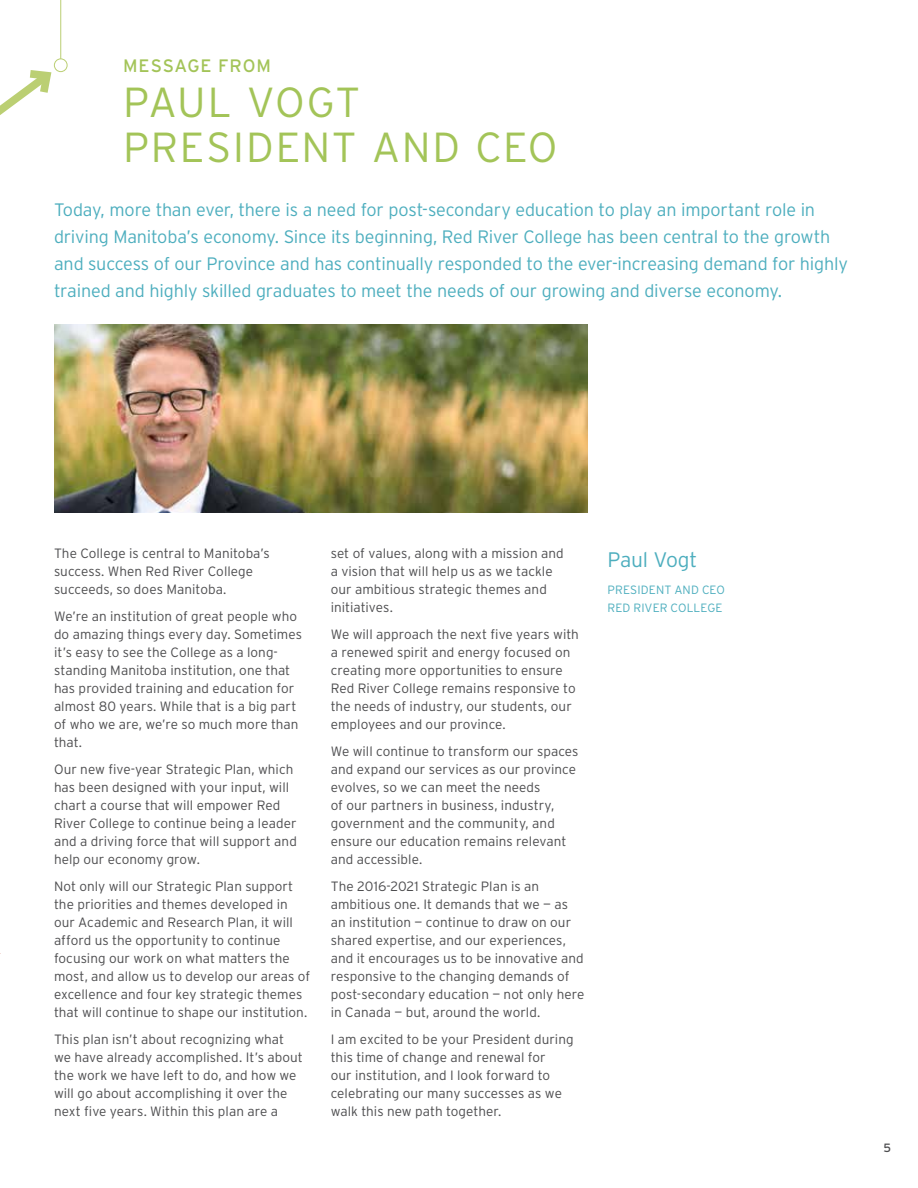
<style>
.page{position:relative;width:918px;height:1188px;background:#fff}
.page>*{position:absolute;margin:0;border:0;box-sizing:border-box;transform-origin:0 0}
.t1{font:300 42px/45px "Interstate";letter-spacing:.035em;color:#a3c458}
.t2{font:300 21px "Interstate";letter-spacing:-.01em;color:#4daebe}
.t3{font:300 18px/27px "Interstate";letter-spacing:-.01em;color:#4daebe}
.t4{font:18px "Interstate";letter-spacing:.04em;color:#a3c458}
.t5{font:300 13.5px/18px "Interstate";letter-spacing:.005em;color:#4d4d4f}
.t6{font:300 12px/18px "Interstate";letter-spacing:.005em;color:#4daebe}
.t7{font:12px "Interstate";color:#4d4d4f}
</style>
<div class="page">
<img style="left:58px;top:324px;width:529px;height:189px">
<hr style="left:60px;top:0;width:1px;height:59px;background:#bbcf73">
<div style="left:54px;top:58px;width:14px;height:14px;border:1px solid #bbcf73;border-radius:50%"></div>
<svg style="left:0;top:65px;width:58px;height:889px"></svg>
<h3 class="t4" style="left:123px;top:56px;width:149px">MESSAGE FROM</h3>
<h1 class="t1" style="left:123px;top:79px;width:436px">PAUL VOGT<br>PRESIDENT AND CEO</h1>
<p class="t3" style="left:54px;top:196px;width:796px">Today, more than ever, there is a need for post-secondary education to play an important role in driving Manitoba’s economy. Since its beginning, Red River College has been central to the growth and success of our Province and has continually responded to the ever-increasing demand for highly trained and highly skilled graduates to meet the needs of our growing and diverse economy.</p>
<p class="t5" style="left:54px;top:544px;width:217px">The College is central to Manitoba’s success. When Red River College succeeds, so does Manitoba.</p>
<p class="t5" style="left:54px;top:607px;width:250px">We’re an institution of great people who do amazing things every day. Sometimes it’s easy to see the College as a long&shy;standing Manitoba institution, one that has provided training and education for almost 80 years. While that is a big part of who we are, we’re so much more than that.</p>
<p class="t5" style="left:54px;top:760px;width:244px">Our new five-year Strategic Plan, which has been designed with your input, will chart a course that will empower Red River College to continue being a leader and a driving force that will support and help our economy grow.</p>
<p class="t5" style="left:54px;top:877px;width:258px">Not only will our Strategic Plan support the priorities and themes developed in our Academic and Research Plan, it will afford us the opportunity to continue focusing our work on what matters the most, and allow us to develop our areas of excellence and four key strategic themes that will continue to shape our institution.</p>
<p class="t5" style="left:54px;top:1030px;width:251px">This plan isn’t about recognizing what we have already accomplished. It’s about the work we have left to do, and how we will go about accomplishing it over the next five years. Within this plan are a</p>
<p class="t5" style="left:331px;top:544px;width:235px">set of values, along with a mission and a vision that will help us as we tackle our ambitious strategic themes and initiatives.</p>
<p class="t5" style="left:331px;top:625px;width:250px">We will approach the next five years with a renewed spirit and energy focused on creating more opportunities to ensure Red River College remains responsive to the needs of industry, our students, our employees and our province.</p>
<p class="t5" style="left:331px;top:742px;width:249px">We will continue to transform our spaces and expand our services as our province evolves, so we can meet the needs<br>of our partners in business, industry, government and the community, and ensure our education remains relevant and accessible.</p>
<p class="t5" style="left:331px;top:877px;width:255px">The 2016-2021 Strategic Plan is an ambitious one. It demands that we — as an institution — continue to draw on our shared expertise, and our experiences, and it encourages us to be innovative and responsive to the changing demands of post-secondary education — not only here in Canada — but, around the world.</p>
<p class="t5" style="left:331px;top:1030px;width:245px">I am excited to be your President during this time of change and renewal for<br>our institution, and I look forward to celebrating our many successes as we walk this new path together.</p>
<h2 class="t2" style="left:608px;top:548px;width:91px">Paul Vogt</h2>
<p class="t6" style="left:608px;top:581px;width:119px">PRESIDENT AND CEO<br>RED RIVER COLLEGE</p>
<p class="t7" style="left:883px;top:1141px;width:9px">5</p>
</div>
